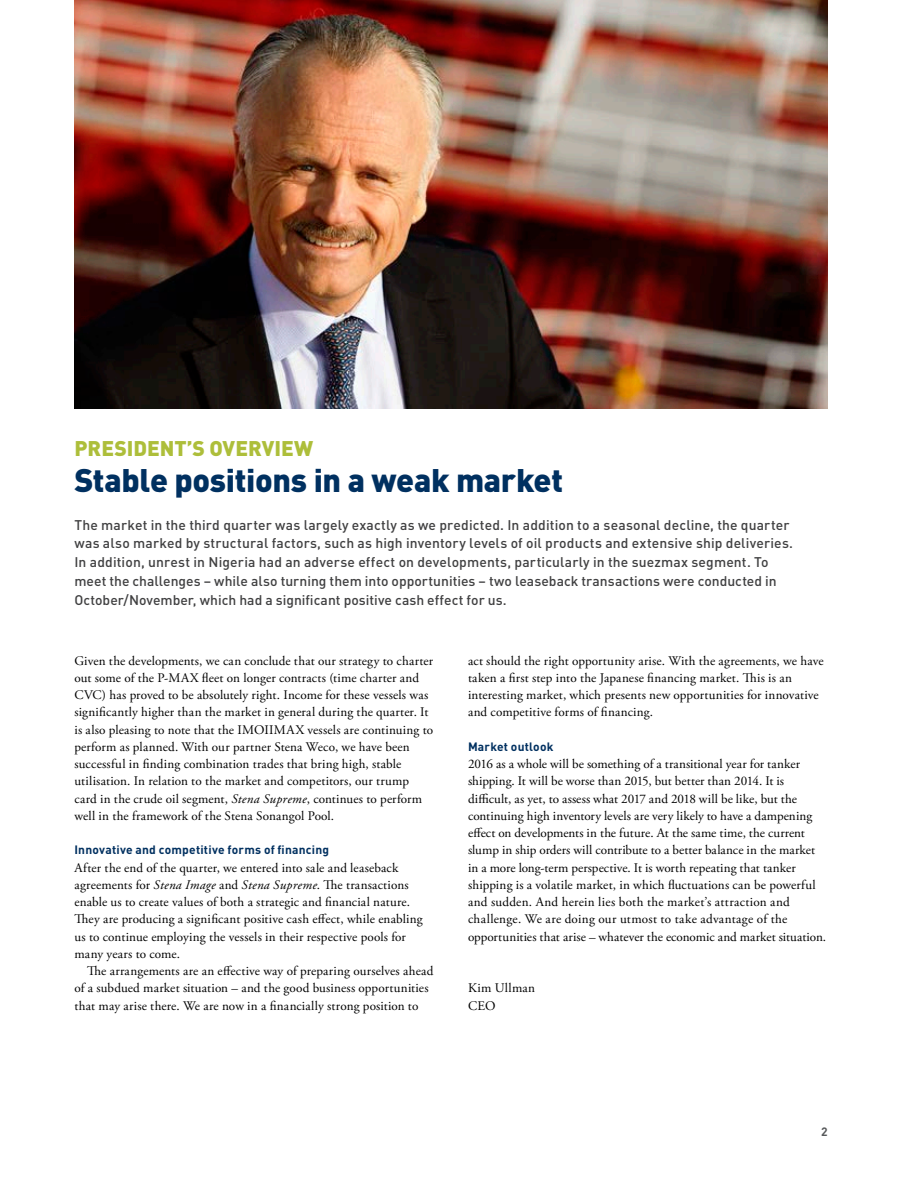
<style>
.page{position:relative;width:902px;height:1191px;background:#fff}
.page>*{position:absolute;margin:0;border:0;box-sizing:border-box;transform-origin:0 0}
.t1{font:900 32.25px "DINOT";letter-spacing:-.01em;color:#003060}
.t2{font:900 21px "DINOT";color:#adbe3a}
.t3{font:500 13.8px/18.8px "DINOT";letter-spacing:.01em;color:#404041}
.t4{font:13.2px/17.2px "Adobe Garamond Pro";letter-spacing:.01em;color:#000}
.t5{font:700 12px "DINOT";letter-spacing:.015em;color:#003060}
.t6{font:700 12px "DINOT";color:#57595b}
.s1{font-style:italic}
</style>
<div class="page">
<img style="left:74px;top:0;width:753px;height:408px">
<h2 class="t2" style="left:75px;top:434px;width:240px">PRESIDENT’S OVERVIEW</h2>
<h1 class="t1" style="left:74px;top:459px;width:490px">Stable positions in a weak market</h1>
<p class="t3" style="left:74px;top:514px;width:720px">The market in the third quarter was largely exactly as we predicted. In addition to a seasonal decline, the quarter was also marked by structural factors, such as high inventory levels of oil products and extensive ship deliveries.<br>In addition, unrest in Nigeria had an adverse effect on developments, particularly in the suezmax segment. To meet the challenges – while also turning them into opportunities – two leaseback transactions were conducted in October/November, which had a significant positive cash effect for us.</p>
<p class="t4" style="left:74px;top:652px;width:360px">Given the developments, we can conclude that our strategy to charter out some of the P-MAX fleet on longer contracts (time charter and CVC) has proved to be absolutely right. Income for these vessels was significantly higher than the market in general during the quarter. It is also pleasing to note that the IMOIIMAX vessels are continuing to perform as planned. With our partner Stena Weco, we have been successful in finding combination trades that bring high, stable utilisation. In relation to the market and competitors, our trump card in the crude oil segment, <span class="s1">Stena Supreme</span>, continues to perform well in the framework of the Stena Sonangol Pool.</p>
<p class="t5" style="left:74px;top:842px;width:256px">Innovative and competitive forms of financing</p>
<p class="t4" style="left:74px;top:859px;width:350px">After the end of the quarter, we entered into sale and leaseback agreements for <span class="s1">Stena Image</span> and <span class="s1">Stena Supreme</span>. The transactions enable us to create values of both a strategic and financial nature.<br>They are producing a significant positive cash effect, while enabling us to continue employing the vessels in their respective pools for many years to come.</p>
<p class="t4" style="left:74px;top:962px;width:360px;text-indent:13px">The arrangements are an effective way of preparing ourselves ahead of a subdued market situation – and the good business opportunities that may arise there. We are now in a financially strong position to</p>
<p class="t4" style="left:468px;top:652px;width:357px">act should the right opportunity arise. With the agreements, we have taken a first step into the Japanese financing market. This is an interesting market, which presents new opportunities for innovative and competitive forms of financing.</p>
<p class="t5" style="left:468px;top:738px;width:87px">Market outlook</p>
<p class="t4" style="left:468px;top:755px;width:359px">2016 as a whole will be something of a transitional year for tanker shipping. It will be worse than 2015, but better than 2014. It is difficult, as yet, to assess what 2017 and 2018 will be like, but the continuing high inventory levels are very likely to have a dampening effect on developments in the future. At the same time, the current slump in ship orders will contribute to a better balance in the market in a more long-term perspective. It is worth repeating that tanker shipping is a volatile market, in which fluctuations can be powerful and sudden. And herein lies both the market’s attraction and challenge. We are doing our utmost to take advantage of the opportunities that arise – whatever the economic and market situation.</p>
<p class="t4" style="left:468px;top:980px;width:69px">Kim Ullman<br>CEO</p>
<p class="t6" style="left:820px;top:1123px;width:8px">2</p>
</div>
